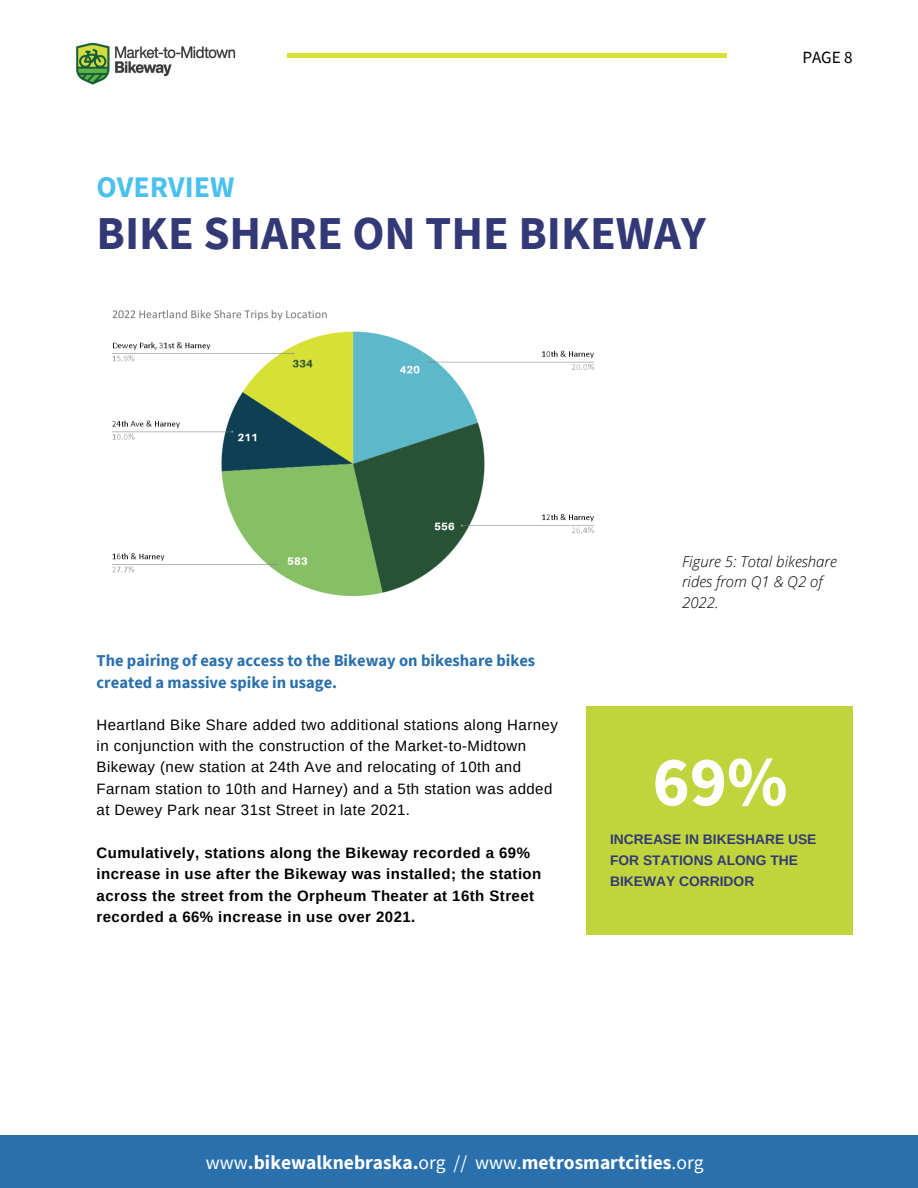
<style>
.page{position:relative;width:918px;height:1188px;background:#fff}
.page>*{position:absolute;margin:0;border:0;box-sizing:border-box;transform-origin:0 0}
.t1{font:700 70.65px "Source Sans Pro";color:#fff}
.t2{font:700 47.1px "Source Sans Pro";color:#333976}
.t3{font:700 29.85px "Source Sans Pro";color:#4ac0ef}
.t4{font:700 19.5px "Source Sans Pro";color:#fff}
.t5{font:17.1px "Source Sans Pro";color:#000}
.t6{font:700 16.5px/22.5px "Source Sans Pro";color:#2970ad}
.t7{font:15px/21.3px "Arimo";letter-spacing:.03em;color:#000}
.t8{font:700 15px/21.3px "Arimo";letter-spacing:.03em;color:#000}
.t9{font:italic 300 15px/20.2px "Open Sans";color:#000}
.t10{font:700 13.8px/21.3px "Arimo";color:#333976}
.s1{font-weight:400}
</style>
<div class="page">
<div style="left:0;top:1135px;width:918px;height:53px;background:#2970ad"></div>
<hr style="left:287px;top:54px;width:440px;height:3px;background:#d6e035">
<img style="left:76px;top:42px;width:160px;height:43px">
<div style="left:586px;top:706px;width:267px;height:228px;background:#c0d53c"></div>
<img style="left:111px;top:309px;width:484px;height:288px">
<h3 class="t3" style="left:97px;top:168px;width:139px">OVERVIEW</h3>
<h2 class="t2" style="left:97px;top:202px;width:611px">BIKE SHARE ON THE BIKEWAY</h2>
<p class="t5" style="left:802px;top:46px;width:52px">PAGE 8</p>
<p class="t6" style="left:97px;top:649px;width:440px">The pairing of easy access to the Bikeway on bikeshare bikes created a massive spike in usage.</p>
<p class="t7" style="left:97px;top:714px;width:463px">Heartland Bike Share added two additional stations along Harney in conjunction with the construction of the Market-to-Midtown Bikeway (new station at 24th Ave and relocating of 10th and Farnam station to 10th and Harney) and a 5th station was added at Dewey Park near 31st Street in late 2021.</p>
<p class="t8" style="left:97px;top:842px;width:446px">Cumulatively, stations along the Bikeway recorded a 69% increase in use after the Bikeway was installed; the station across the street from the Orpheum Theater at 16th Street recorded a 66% increase in use over 2021.</p>
<p class="t9" style="left:682px;top:551px;width:156px">Figure 5: Total bikeshare rides from Q1 &amp; Q2 of<br>2022.</p>
<h1 class="t1" style="left:652px;top:736px;width:137px">69%</h1>
<p class="t10" style="left:610px;top:828px;width:208px">INCREASE IN BIKESHARE USE<br>FOR STATIONS ALONG THE<br>BIKEWAY CORRIDOR</p>
<h3 class="t4" style="left:206px;top:1150px;width:499px"><span class="s1">www</span>.bikewalknebraska.<span class="s1">org // www.</span>metrosmartcities<span class="s1">.org</span></h3>
</div>
